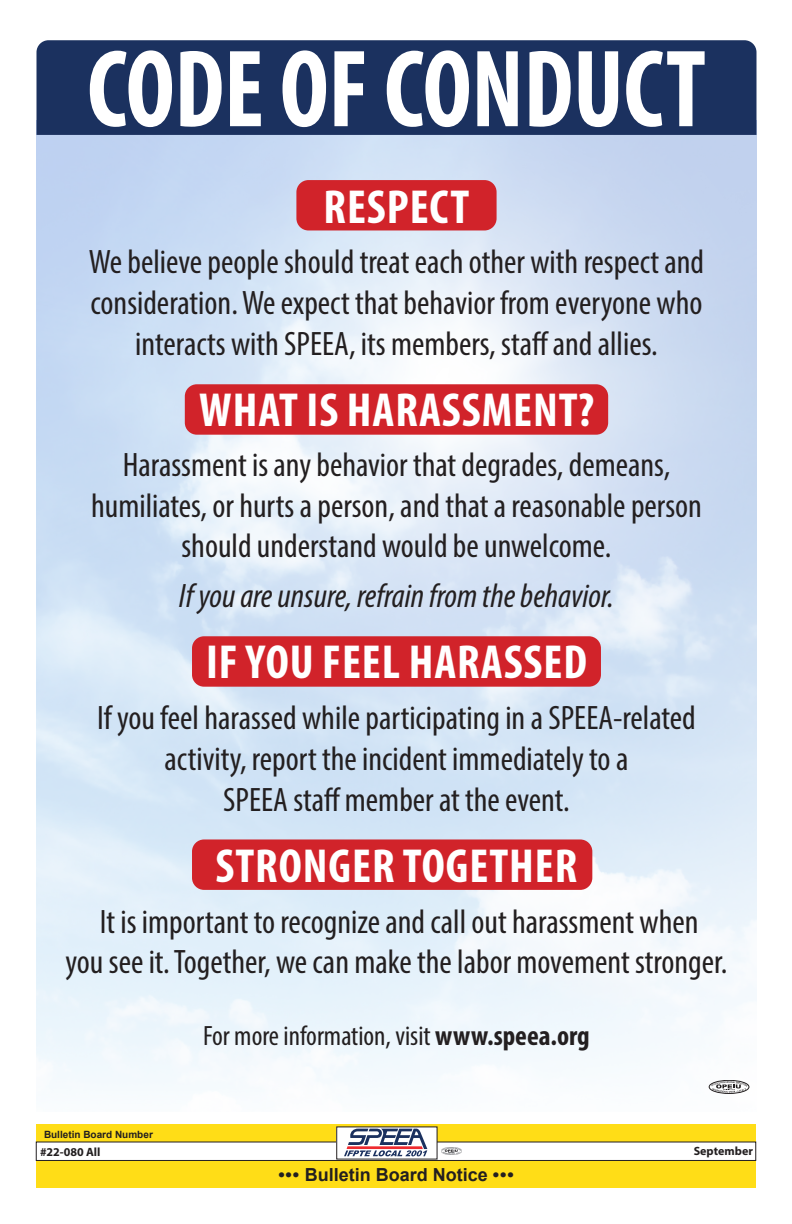
<style>
.page{position:relative;width:792px;height:1224px;background:#fff}
.page>*{position:absolute;margin:0;border:0;box-sizing:border-box;transform-origin:0 0}
.No_Spacing{font:700 condensed 111.1px "Myriad Pro";color:#fff;scale:.91 1}
.No_Spacing-2{font:700 condensed 48px "Myriad Pro";letter-spacing:.02em;color:#fff}
.No_Spacing-3{font:condensed 34px/40.8px "Myriad Pro";color:#231f20;text-align:center}
.No_Spacing-4{font:italic condensed 34px "Myriad Pro";color:#231f20}
.t1{font:condensed 28px "Myriad Pro";color:#231f20}
.t2{font:700 18px "Arial";color:#231f20}
.t3{font:700 12px "Myriad Pro";color:#231f20}
.t4{font:700 10px "Arial";color:#231f20}
.s1{font-weight:700}
</style>
<div class="page">
<img style="left:36px;top:135px;width:720px;height:959px">
<div style="left:709px;top:1080px;width:40px;height:14px;border:1px solid #231f20;border-radius:50%"></div>
<svg style="left:711px;top:1081px;width:36px;height:12px"></svg>
<div style="left:36px;top:1124px;width:720px;height:63px;background:#ffdd17"></div>
<div style="left:36px;top:1142px;width:720px;height:18px;background:#fff"></div>
<div style="left:36px;top:1142px;width:720px;height:19px;border:1px solid #231f20"></div>
<img style="left:441px;top:1148px;width:20px;height:7px">
<div style="left:337px;top:1127px;width:100px;height:32px;background:linear-gradient(to right,#fff,#fff)"></div>
<svg style="left:344px;top:1129px;width:83px;height:27px"></svg>
<div style="left:296px;top:180px;width:201px;height:50px;background:#d1232a;border-radius:12px"></div>
<div style="left:36px;top:40px;width:720px;height:95px;background:#1b315f"></div>
<div style="left:185px;top:384px;width:423px;height:51px;background:#d1232a;border-radius:12px"></div>
<div style="left:192px;top:636px;width:409px;height:51px;background:#d1232a;border-radius:12px"></div>
<div style="left:192px;top:839px;width:400px;height:51px;background:#d1232a;border-radius:12px"></div>
<p class="No_Spacing" style="left:87px;top:20px;width:681px">CODE OF CONDUCT</p>
<p class="No_Spacing-2" style="left:324px;top:177px;width:147px">RESPECT</p>
<p class="No_Spacing-3" style="left:89px;top:241px;width:617px">We believe people should treat each other with respect and consideration. We expect that behavior from everyone who interacts with SPEEA, its members, staff and allies.</p>
<p class="No_Spacing-2" style="left:199px;top:380px;width:396px">WHAT IS HARASSMENT?</p>
<p class="No_Spacing-3" style="left:91px;top:444px;width:612px">Harassment is any behavior that degrades, demeans, humiliates, or hurts a person, and that a reasonable person should understand would be unwelcome.</p>
<p class="No_Spacing-4" style="left:179px;top:576px;width:437px">If you are unsure, refrain from the behavior.</p>
<p class="No_Spacing-2" style="left:206px;top:632px;width:382px">IF YOU FEEL HARASSED</p>
<p class="No_Spacing-3" style="left:97px;top:697px;width:600px">If you feel harassed while participating in a SPEEA-related activity, report the incident immediately to a<br>SPEEA staff member at the event.</p>
<p class="No_Spacing-2" style="left:216px;top:836px;width:363px">STRONGER TOGETHER</p>
<p class="No_Spacing-3" style="left:66px;top:901px;width:663px">It is important to recognize and call out harassment when<br>you see it. Together, we can make the labor movement stronger.</p>
<p class="t4" style="left:44px;top:1127px;width:110px">Bulletin Board Number</p>
<p class="t1" style="left:203px;top:1019px;width:388px">For more information, visit <span class="s1">www.speea.org</span></p>
<p class="t3" style="left:40px;top:1144px;width:62px">#22-080 All</p>
<p class="t3" style="left:694px;top:1143px;width:61px">September</p>
<p class="t2" style="left:278px;top:1162px;width:237px">••• Bulletin Board Notice •••</p>
</div>
